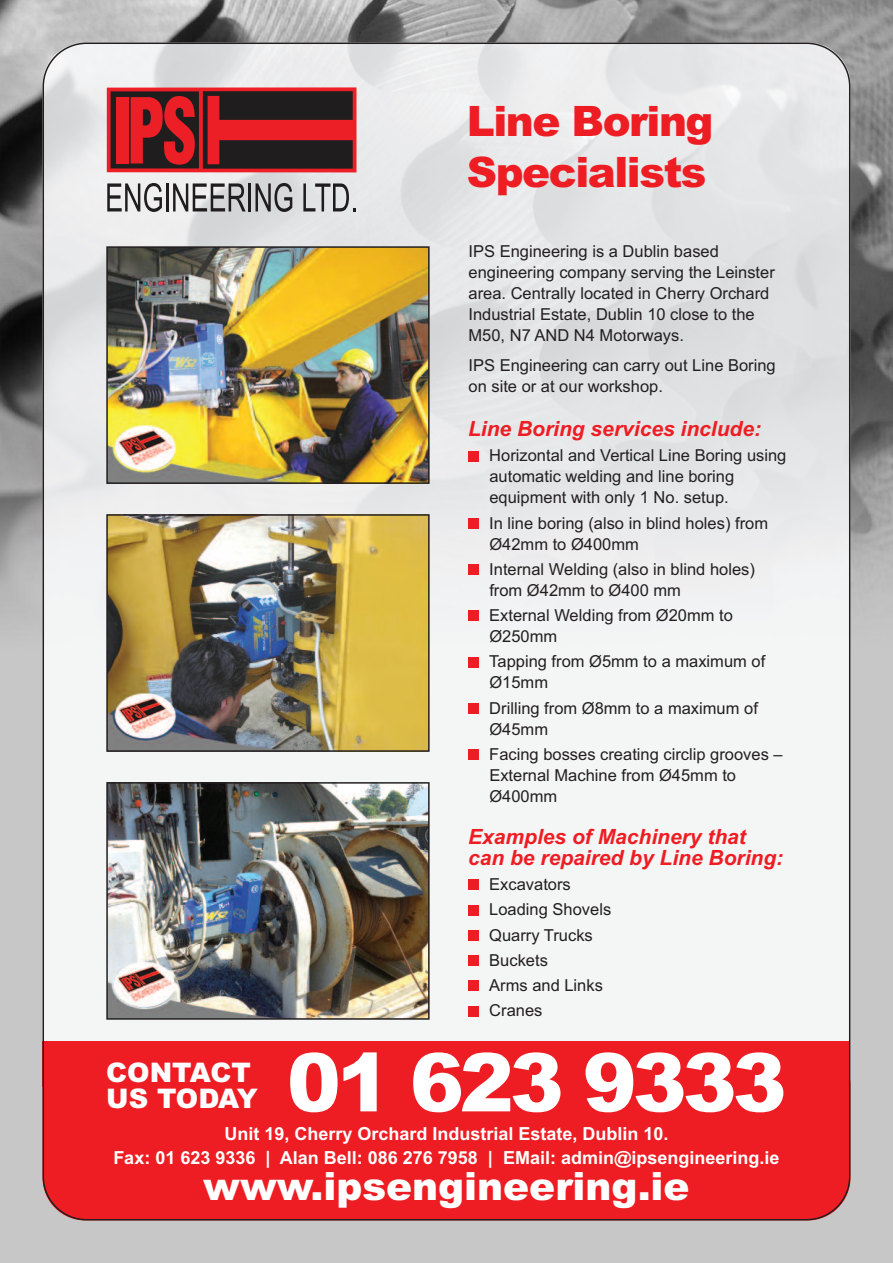
<style>
.page{position:relative;width:893px;height:1263px;background:#fff}
.page>*{position:absolute;margin:0;border:0;box-sizing:border-box;transform-origin:0 0}
.t1{font:900 81px "Arial";letter-spacing:-.05em;color:#fff}
.t2{font:900 42px/50.4px "Arial";letter-spacing:-.035em;color:#ee1d23}
.t3{font:900 39px "Arial";color:#fff}
.t4{font:900 27px/25.5px "Arial";color:#fff}
.t5{font:italic 700 21px/21px "Arial";color:#ee1d23}
.t6{font:700 18px/24px "Arial";color:#fff;text-align:center}
.t7{font:16.5px/21px "Arial";color:#231f20}
</style>
<div class="page">
<img style="left:0;top:0;width:893px;height:1263px">
<img style="left:43px;top:43px;width:807px;height:1177px">
<h2 class="t2" style="left:467px;top:97px;width:248px">Line Boring<br>Specialists</h2>
<p class="t7" style="left:468px;top:241px;width:308px">IPS Engineering is a Dublin based engineering company serving the Leinster area. Centrally located in Cherry Orchard Industrial Estate, Dublin 10 close to the M50, N7 AND N4 Motorways.</p>
<p class="t7" style="left:468px;top:354px;width:309px">IPS Engineering can carry out Line Boring on site or at our workshop.</p>
<h3 class="t4" style="left:106px;top:1060px;width:153px">CONTACT<br>US TODAY</h3>
<p class="t5" style="left:468px;top:418px;width:294px">Line Boring services include:</p>
<p class="t7" style="left:489px;top:445px;width:299px">Horizontal and Vertical Line Boring using automatic welding and line boring equipment with only 1 No. setup.</p>
<p class="t7" style="left:489px;top:512px;width:280px">In line boring (also in blind holes) from<br>Ø42mm to Ø400mm</p>
<p class="t7" style="left:489px;top:559px;width:267px">Internal Welding (also in blind holes) from Ø42mm to Ø400 mm</p>
<p class="t7" style="left:489px;top:605px;width:245px">External Welding from Ø20mm to<br>Ø250mm</p>
<p class="t7" style="left:489px;top:651px;width:278px">Tapping from Ø5mm to a maximum of<br>Ø15mm</p>
<p class="t7" style="left:489px;top:697px;width:270px">Drilling from Ø8mm to a maximum of<br>Ø45mm</p>
<p class="t7" style="left:489px;top:744px;width:295px">Facing bosses creating circlip grooves –<br>External Machine from Ø45mm to<br>Ø400mm</p>
<p class="t5" style="left:468px;top:826px;width:317px">Examples of Machinery that can be repaired by Line Boring:</p>
<p class="t7" style="left:489px;top:872px;width:124px;line-height:25.2px">Excavators<br>Loading Shovels<br>Quarry Trucks<br>Buckets<br>Arms and Links<br>Cranes</p>
<h1 class="t1" style="left:287px;top:1036px;width:501px">01 623 9333</h1>
<p class="t6" style="left:113px;top:1121px;width:668px">Unit 19, Cherry Orchard Industrial Estate, Dublin 10.<br>Fax: 01 623 9336 | Alan Bell: 086 276 7958 | EMail: admin@ipsengineering.ie</p>
<h3 class="t3" style="left:203px;top:1163px;width:488px">www.ipsengineering.ie</h3>
</div>
